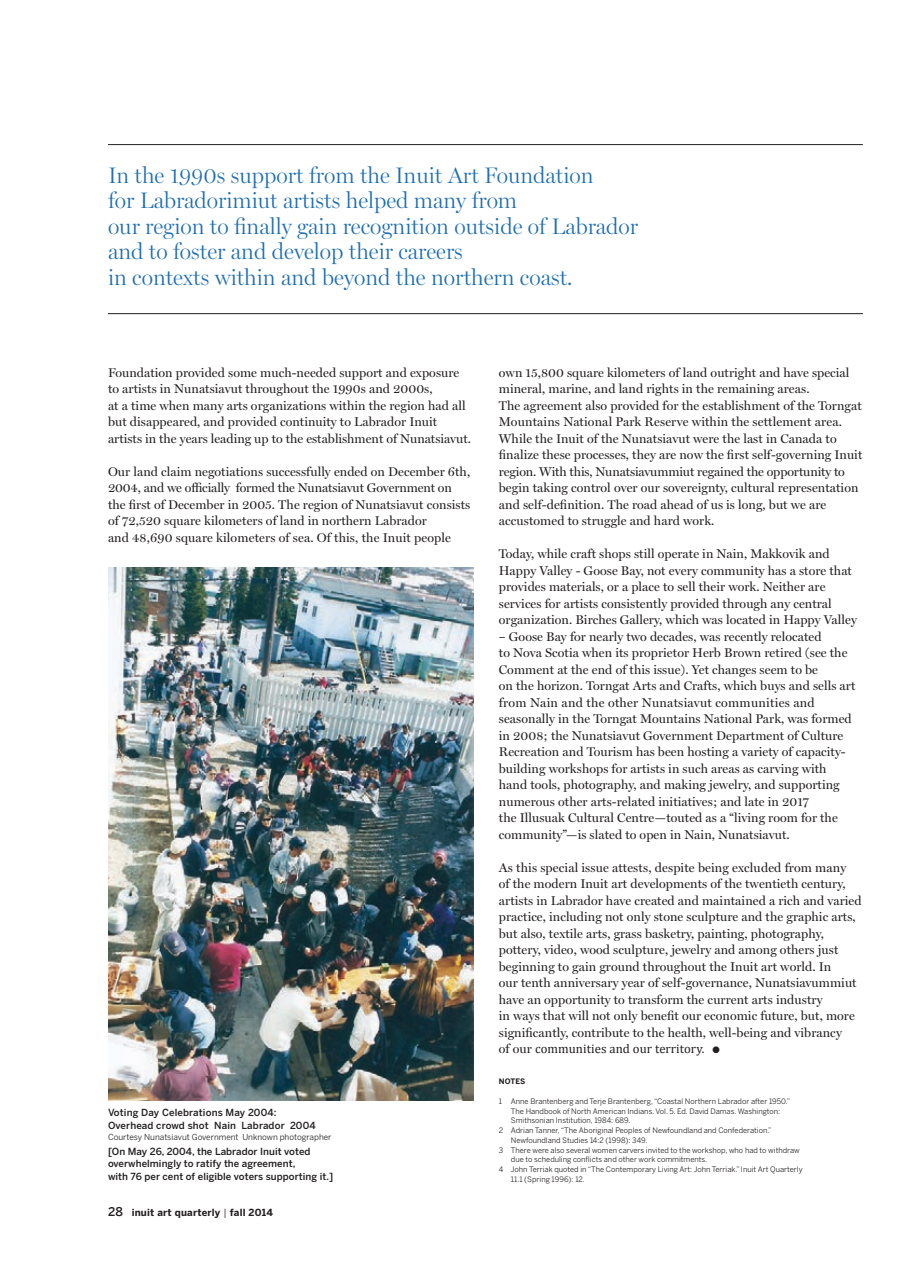
<style>
.page{position:relative;width:918px;height:1283px;background:#fff}
.page>*{position:absolute;margin:0;border:0;box-sizing:border-box;transform-origin:0 0}
.Pullquote-serif{font:300 22.5px/25.5px "Miller Display";color:#1e6db3}
.Miller_body_8_5_10_5{font:12.75px/16.5px "Miller Display";letter-spacing:.005em;color:#231f20}
.IAQ-reviews_caption{font:500 9.75px/12.8px "Benton Sans";letter-spacing:.005em;color:#231f20}
.t1{font:700 9.75px "Benton Sans";letter-spacing:.02em;color:#231f20}
.IAQ-reviews_caption-2{font:8.25px "Benton Sans";color:#231f20}
.footnotes{font:7.5px "Benton Sans";color:#231f20}
.footnotes-2{font:700 7.5px "Benton Sans";color:#231f20}
.s1{font-weight:500;font-size:12px}
.s2{font-weight:400}
.s3{font-family:"Cambria"}
</style>
<div class="page">
<hr style="left:108px;top:144px;width:755px;height:1px;background:#231f20">
<hr style="left:108px;top:313px;width:755px;height:1px;background:#231f20">
<img style="left:108px;top:567px;width:365px;height:533px">
<p class="Pullquote-serif" style="left:108px;top:162px;width:487px">In the 1990s support from the Inuit Art Foundation</p>
<p class="Pullquote-serif" style="left:108px;top:188px;width:532px">for Labradorimiut artists helped many from<br>our region to finally gain recognition outside of Labrador and to foster and develop their careers</p>
<p class="Pullquote-serif" style="left:108px;top:264px;width:466px">in contexts within and beyond the northern coast.</p>
<p class="Miller_body_8_5_10_5" style="left:108px;top:364px;width:364px">Foundation provided some much-needed support and exposure to artists in Nunatsiavut throughout the 1990s and 2000s,<br>at a time when many arts organizations within the region had all but disappeared, and provided continuity to Labrador Inuit artists in the years leading up to the establishment of Nunatsiavut.</p>
<p class="Miller_body_8_5_10_5" style="left:108px;top:463px;width:364px">Our land claim negotiations successfully ended on December 6th, 2004, and we officially formed the Nunatsiavut Government on the first of December in 2005. The region of Nunatsiavut consists of 72,520 square kilometers of land in northern Labrador<br>and 48,690 square kilometers of sea. Of this, the Inuit people</p>
<p class="IAQ-reviews_caption" style="left:108px;top:1106px;width:209px">Voting Day Celebrations May 2004:<br>Overhead crowd shot Nain Labrador 2004</p>
<p class="IAQ-reviews_caption-2" style="left:108px;top:1132px;width:225px">Courtesy Nunatsiavut Government Unknown photographer</p>
<p class="IAQ-reviews_caption" style="left:108px;top:1144px;width:227px">[On May 26, 2004, the Labrador Inuit voted overwhelmingly to ratify the agreement,<br>with 76 per cent of eligible voters supporting it.]</p>
<p class="t1" style="left:108px;top:1206px;width:167px"><span class="s1">28</span> inuit art quarterly <span class="s2">|</span> fall 2014</p>
<p class="Miller_body_8_5_10_5" style="left:499px;top:364px;width:365px">own 15,800 square kilometers of land outright and have special mineral, marine, and land rights in the remaining areas.<br>The agreement also provided for the establishment of the Torngat Mountains National Park Reserve within the settlement area.<br>While the Inuit of the Nunatsiavut were the last in Canada to finalize these processes, they are now the first self-governing Inuit region. With this, Nunatsiavummiut regained the opportunity to begin taking control over our sovereignty, cultural representation and self-definition. The road ahead of us is long, but we are accustomed to struggle and hard work.</p>
<p class="Miller_body_8_5_10_5" style="left:499px;top:545px;width:360px">Today, while craft shops still operate in Nain, Makkovik and Happy Valley - Goose Bay, not every community has a store that provides materials, or a place to sell their work. Neither are services for artists consistently provided through any central organization. Birches Gallery, which was located in Happy Valley</p>
<p class="Miller_body_8_5_10_5" style="left:499px;top:628px;width:358px">– Goose Bay for nearly two decades, was recently relocated<br>to Nova Scotia when its proprietor Herb Brown retired (see the Comment at the end of this issue). Yet changes seem to be<br>on the horizon. Torngat Arts and Crafts, which buys and sells art from Nain and the other Nunatsiavut communities and seasonally in the Torngat Mountains National Park, was formed in 2008; the Nunatsiavut Government Department of Culture Recreation and Tourism has been hosting a variety of capacity&shy;building workshops for artists in such areas as carving with hand tools, photography, and making jewelry, and supporting numerous other arts-related initiatives; and late in 2017<br>the Illusuak Cultural Centre—touted as a “living room for the community”—is slated to open in Nain, Nunatsiavut.</p>
<p class="Miller_body_8_5_10_5" style="left:499px;top:859px;width:364px">As this special issue attests, despite being excluded from many<br>of the modern Inuit art developments of the twentieth century, artists in Labrador have created and maintained a rich and varied practice, including not only stone sculpture and the graphic arts, but also, textile arts, grass basketry, painting, photography, pottery, video, wood sculpture, jewelry and among others just beginning to gain ground throughout the Inuit art world. In<br>our tenth anniversary year of self-governance, Nunatsiavummiut have an opportunity to transform the current arts industry<br>in ways that will not only benefit our economic future, but, more significantly, contribute to the health, well-being and vibrancy<br>of our <span class="s3">communities and our territory.</span> ●</p>
<p class="footnotes-2" style="left:499px;top:1077px;width:28px">NOTES</p>
<p class="footnotes" style="left:499px;top:1096px;width:293px">1 Anne Brantenberg and Terje Brantenberg, “Coastal Northern Labrador after 1950.”</p>
<p class="footnotes" style="left:511px;top:1106px;width:271px">The Handbook of North American Indians. Vol. 5. Ed. David Damas. Washington:</p>
<p class="footnotes" style="left:511px;top:1116px;width:121px">Smithsonian Institution, 1984: 689.</p>
<p class="footnotes" style="left:499px;top:1126px;width:274px">2 Adrian Tanner, “The Aboriginal Peoples of Newfoundland and Confederation.”</p>
<p class="footnotes" style="left:511px;top:1135px;width:138px">Newfoundland Studies 14:2 (1998): 349.</p>
<p class="footnotes" style="left:499px;top:1145px;width:302px">3 There were also several women carvers invited to the workshop, who had to withdraw</p>
<p class="footnotes" style="left:511px;top:1155px;width:198px">due to scheduling conflicts and other work commitments.</p>
<p class="footnotes" style="left:499px;top:1165px;width:305px">4 John Terriak quoted in “The Contemporary Living Art: John Terriak.” Inuit Art Quarterly</p>
<p class="footnotes" style="left:511px;top:1174px;width:76px">11.1 (Spring 1996): 12.</p>
</div>
